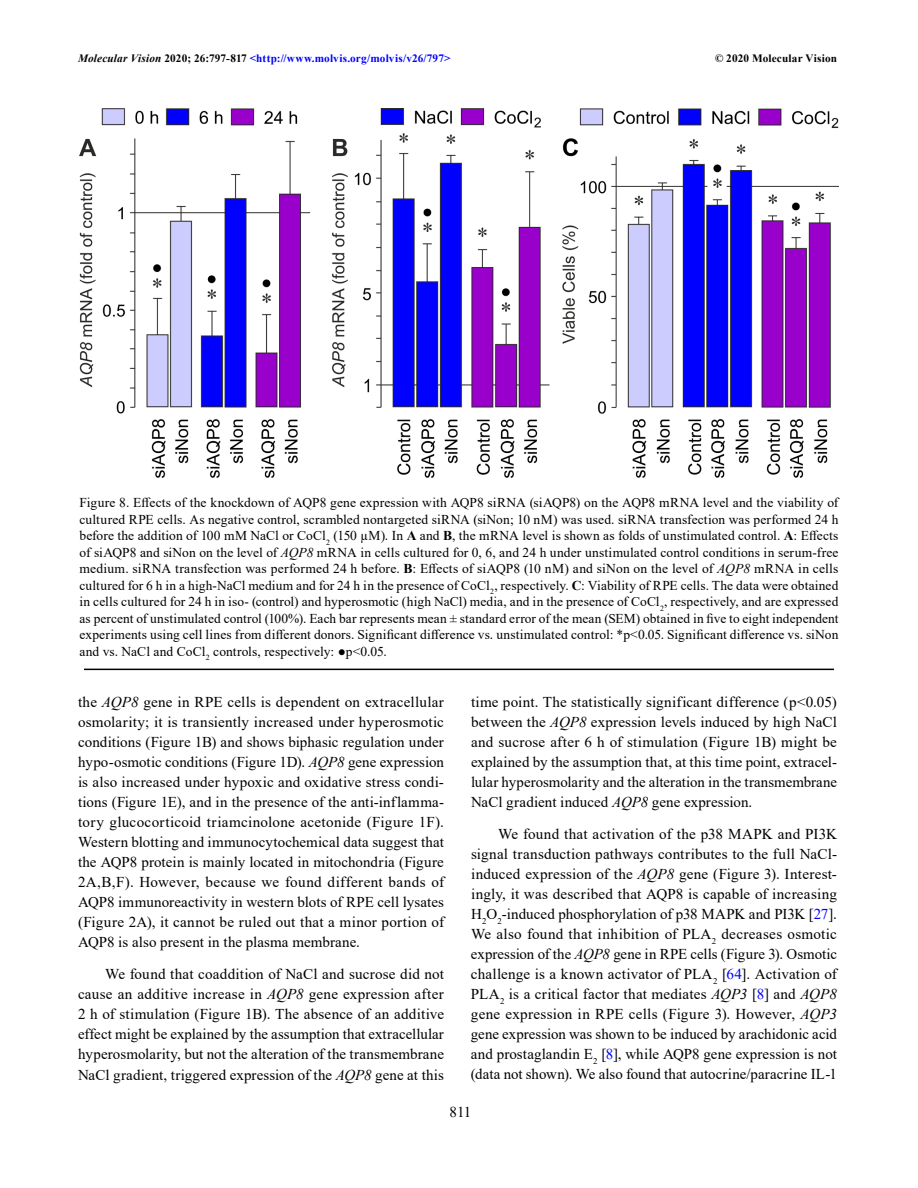
<style>
.page{position:relative;width:918px;height:1188px;background:#fff}
.page>*{position:absolute;margin:0;border:0;box-sizing:border-box;transform-origin:0 0}
.Para_Ind{font:15px/20.1px "Times New Roman";letter-spacing:.005em;color:#000;text-align:justify}
.Para_No_Ind{font:15px/20.1px "Times New Roman";letter-spacing:.005em;color:#000;text-align:justify}
.Folio{font:15px "Times New Roman";color:#000}
.Fig_Caption{font:13.5px/16.5px "Times New Roman";letter-spacing:.01em;color:#000;text-align:justify}
.Header_Align_Left{font:700 11.25px "Times New Roman";letter-spacing:.015em;color:#00f}
.Header_Align_Right{font:700 11.25px "Times New Roman";letter-spacing:.015em;color:#000}
.s1{font-style:italic;color:#000}
.s2{color:#000}
.s3{font-weight:700}
.s4{font-style:italic}
.s5{color:#00f}
</style>
<div class="page">
<img style="left:79px;top:108px;width:759px;height:370px">
<hr style="left:84px;top:669px;width:750px;height:1px;background:#000">
<p class="Header_Align_Left" style="left:78px;top:50px;width:374px"><span class="s1">Molecular Vision</span> <span class="s2">2020; 26:797-817</span> &lt;http://www.molvis.org/molvis/v26/797&gt;</p>
<p class="Header_Align_Right" style="left:715px;top:50px;width:123px">© 2020 Molecular Vision</p>
<p class="Fig_Caption" style="left:79px;top:494px;width:761px">Figure 8. Effects of the knockdown of AQP8 gene expression with AQP8 siRNA (siAQP8) on the AQP8 mRNA level and the viability of cultured RPE cells. As negative control, scrambled nontargeted siRNA (siNon; 10 nM) was used. siRNA transfection was performed 24 h before the addition of 100 mM NaCl or CoCl<sub>2</sub> (150 µM). In <span class="s3">A</span> and <span class="s3">B</span>, the mRNA level is shown as folds of unstimulated control. <span class="s3">A</span>: Effects of siAQP8 and siNon on the level of <span class="s4">AQP8</span> mRNA in cells cultured for 0, 6, and 24 h under unstimulated control conditions in serum-free medium. siRNA transfection was performed 24 h before. <span class="s3">B</span>: Effects of siAQP8 (10 nM) and siNon on the level of <span class="s4">AQP8</span> mRNA in cells cultured for 6 h in a high-NaCl medium and for 24 h in the presence of CoCl<sub>2</sub>, respectively. <span class="s3">C</span>: Viability of RPE cells. The data were obtained in cells cultured for 24 h in iso- (control) and hyperosmotic (high NaCl) media, and in the presence of CoCl<sub>2</sub>, respectively, and are expressed as percent of unstimulated control (100%). Each bar represents mean ± standard error of the mean (SEM) obtained in five to eight independent experiments using cell lines from different donors. Significant difference vs. unstimulated control: *p&lt;0.05. Significant difference vs. siNon and vs. NaCl and CoCl<sub>2</sub> controls, respectively: ●p&lt;0.05.</p>
<p class="Para_No_Ind" style="left:78px;top:691px;width:368px">the <span class="s4">AQP8</span> gene in RPE cells is dependent on extracellular osmolarity; it is transiently increased under hyperosmotic conditions (Figure 1B) and shows biphasic regulation under hypo-osmotic conditions (Figure 1D). <span class="s4">AQP8</span> gene expression is also increased under hypoxic and oxidative stress condi&shy;tions (Figure 1E), and in the presence of the anti-inflamma&shy;tory glucocorticoid triamcinolone acetonide (Figure 1F).<br>Western blotting and immunocytochemical data suggest that the AQP8 protein is mainly located in mitochondria (Figure 2A,B,F). However, because we found different bands of AQP8 immunoreactivity in western blots of RPE cell lysates (Figure 2A), it cannot be ruled out that a minor portion of AQP8 is also present in the plasma membrane.</p>
<p class="Para_Ind" style="left:78px;top:964px;width:368px;text-indent:27px">We found that coaddition of NaCl and sucrose did not cause an additive increase in <span class="s4">AQP8</span> gene expression after 2 h of stimulation (Figure 1B). The absence of an additive effect might be explained by the assumption that extracellular hyperosmolarity, but not the alteration of the transmembrane NaCl gradient, triggered expression of the <span class="s4">AQP8</span> gene at this</p>
<p class="Para_Ind" style="left:471px;top:691px;width:368px">time point. The statistically significant difference (p&lt;0.05) between the <span class="s4">AQP8</span> expression levels induced by high NaCl and sucrose after 6 h of stimulation (Figure 1B) might be explained by the assumption that, at this time point, extracel&shy;lular hyperosmolarity and the alteration in the transmembrane NaCl gradient induced <span class="s4">AQP8</span> gene expression.</p>
<p class="Para_Ind" style="left:471px;top:823px;width:368px;text-indent:27px">We found that activation of the p38 MAPK and PI3K signal transduction pathways contributes to the full NaCl&shy;induced expression of the <span class="s4">AQP8</span> gene (Figure 3). Interest&shy;ingly, it was described that AQP8 is capable of increasing H<sub>2</sub>O<sub>2</sub>-induced phosphorylation of p38 MAPK and PI3K [<span class="s5">27</span>].<br>We also found that inhibition of PLA<sub>2</sub> decreases osmotic expression of the <span class="s4">AQP8</span> gene in RPE cells (Figure 3). Osmotic challenge is a known activator of PLA<sub>2</sub> [<span class="s5">64</span>]. Activation of PLA<sub>2</sub> is a critical factor that mediates <span class="s4">AQP3</span> [<span class="s5">8</span>] and <span class="s4">AQP8 </span>gene expression in RPE cells (Figure 3). However, <span class="s4">AQP3 </span>gene expression was shown to be induced by arachidonic acid and prostaglandin E<sub>2</sub> [<span class="s5">8</span>], while AQP8 gene expression is not (data not shown). We also found that autocrine/paracrine IL-1</p>
<p class="Folio" style="left:450px;top:1102px;width:23px">811</p>
</div>
